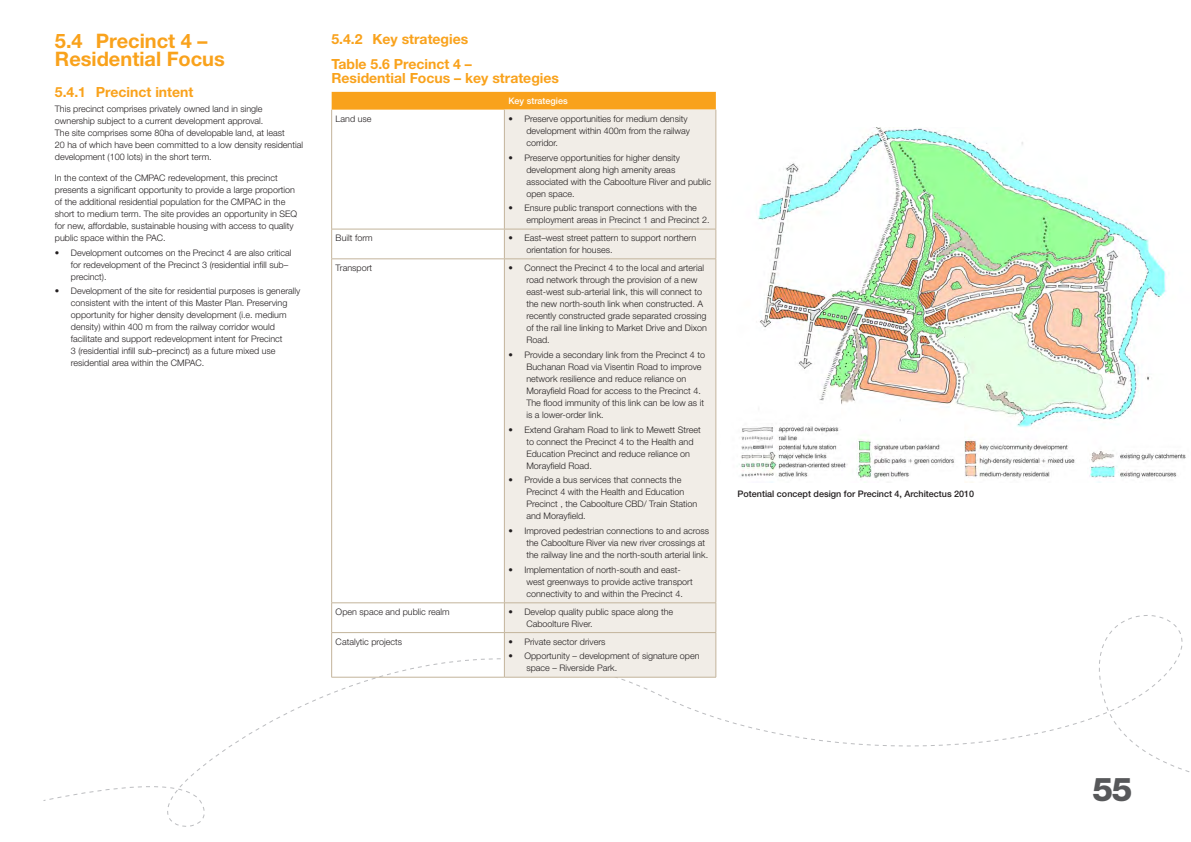
<style>
.page{position:relative;width:1191px;height:842px;background:#fff}
.page>*{position:absolute;margin:0;border:0;box-sizing:border-box;transform-origin:0 0}
.t1{font:800 32.8px "Helvetica Neue LT Std";color:#57585a}
.Head2{font:700 20px/18px "Helvetica Neue LT Std";color:#f9a21c}
.Head3{font:700 14px/14px "Helvetica Neue LT Std";color:#f9a21c}
.Body{font:300 9px/12px "Helvetica Neue LT Std";color:#231f20}
.Body-2{font:500 9px "Helvetica Neue LT Std";color:#231f20}
.Body-3{font:500 9px "Helvetica Neue LT Std";color:#fff}
</style>
<div class="page">
<svg style="left:167px;top:804px;width:38px;height:23px"></svg>
<svg style="left:332px;top:598px;width:301px;height:86px"></svg>
<svg style="left:1099px;top:615px;width:84px;height:69px"></svg>
<svg style="left:43px;top:684px;width:1147px;height:120px"></svg>
<div style="left:332px;top:92px;width:384px;height:18px;background:#f9a21c"></div>
<div style="left:505px;top:110px;width:210px;height:567px;background:#f1ede7"></div>
<hr style="left:331px;top:110px;width:1px;height:119px;background:#c3b49b">
<hr style="left:504px;top:110px;width:1px;height:119px;background:#c3b49b">
<hr style="left:715px;top:110px;width:1px;height:119px;background:#c3b49b">
<hr style="left:331px;top:229px;width:173px;height:1px;background:#c3b49b">
<hr style="left:331px;top:229px;width:1px;height:30px;background:#c3b49b">
<hr style="left:504px;top:229px;width:212px;height:1px;background:#c3b49b">
<hr style="left:504px;top:229px;width:1px;height:30px;background:#c3b49b">
<hr style="left:715px;top:229px;width:1px;height:30px;background:#c3b49b">
<hr style="left:331px;top:259px;width:173px;height:1px;background:#c3b49b">
<hr style="left:331px;top:259px;width:1px;height:344px;background:#c3b49b">
<hr style="left:504px;top:259px;width:212px;height:1px;background:#c3b49b">
<hr style="left:504px;top:259px;width:1px;height:344px;background:#c3b49b">
<hr style="left:715px;top:259px;width:1px;height:344px;background:#c3b49b">
<hr style="left:331px;top:603px;width:173px;height:1px;background:#c3b49b">
<svg style="left:331px;top:603px;width:1px;height:29px"></svg>
<hr style="left:504px;top:603px;width:212px;height:1px;background:#c3b49b">
<svg style="left:504px;top:604px;width:1px;height:28px"></svg>
<svg style="left:715px;top:603px;width:1px;height:29px"></svg>
<hr style="left:331px;top:632px;width:173px;height:1px;background:#c3b49b">
<hr style="left:331px;top:633px;width:1px;height:44px;background:#c3b49b">
<hr style="left:504px;top:632px;width:212px;height:1px;background:#c3b49b">
<hr style="left:504px;top:633px;width:1px;height:44px;background:#c3b49b">
<hr style="left:715px;top:633px;width:1px;height:44px;background:#c3b49b">
<hr style="left:331px;top:677px;width:173px;height:1px;background:#c3b49b">
<hr style="left:504px;top:677px;width:212px;height:1px;background:#c3b49b">
<img style="left:739px;top:128px;width:447px;height:354px">
<p class="Head2" style="left:55px;top:32px;width:171px">5.4 Precinct 4 –<br>Residential Focus</p>
<p class="Head3" style="left:55px;top:85px;width:140px">5.4.1 Precinct intent</p>
<p class="Body" style="left:55px;top:103px;width:250px">This precinct comprises privately owned land in single ownership subject to a current development approval.<br>The site comprises some 80ha of developable land, at least<br>20 ha of which have been committed to a low density residential development (100 lots) in the short term.</p>
<p class="Body" style="left:55px;top:171px;width:244px">In the context of the CMPAC redevelopment, this precinct presents a significant opportunity to provide a large proportion of the additional residential population for the CMPAC in the short to medium term. The site provides an opportunity in SEQ for new, affordable, sustainable housing with access to quality public space within the PAC.</p>
<p class="Body" style="left:71px;top:246px;width:222px;text-indent:-16px">• Development outcomes on the Precinct 4 are also critical for redevelopment of the Precinct 3 (residential infill sub– precinct).</p>
<p class="Body" style="left:71px;top:285px;width:231px;text-indent:-16px">• Development of the site for residential purposes is generally consistent with the intent of this Master Plan. Preserving opportunity for higher density development (i.e. medium density) within 400 m from the railway corridor would facilitate and support redevelopment intent for Precinct<br>3 (residential infill sub–precinct) as a future mixed use residential area within the CMPAC.</p>
<p class="Head3" style="left:331px;top:32px;width:138px">5.4.2 Key strategies</p>
<p class="Head3" style="left:331px;top:57px;width:229px">Table 5.6 Precinct 4 –<br>Residential Focus – key strategies</p>
<p class="Body-3" style="left:508px;top:95px;width:61px">Key strategies</p>
<p class="Body" style="left:336px;top:112px;width:37px">Land use</p>
<p class="Body" style="left:526px;top:112px;width:165px;text-indent:-18px">• Preserve opportunities for medium density development within 400m from the railway corridor.</p>
<p class="Body" style="left:526px;top:151px;width:186px;text-indent:-18px">• Preserve opportunities for higher density development along high amenity areas associated with the Caboolture River and public open space.</p>
<p class="Body" style="left:526px;top:202px;width:185px;text-indent:-18px">• Ensure public transport connections with the employment areas in Precinct 1 and Precinct 2.</p>
<p class="Body" style="left:336px;top:232px;width:38px">Built form</p>
<p class="Body" style="left:526px;top:232px;width:172px;text-indent:-18px">• East–west street pattern to support northern orientation for houses.</p>
<p class="Body" style="left:336px;top:262px;width:38px">Transport</p>
<p class="Body" style="left:526px;top:262px;width:182px;text-indent:-18px">• Connect the Precinct 4 to the local and arterial road network through the provision of a new east-west sub-arterial link, this will connect to the new north-south link when constructed. A recently constructed grade separated crossing of the rail line linking to Market Drive and Dixon Road.</p>
<p class="Body" style="left:526px;top:348px;width:180px;text-indent:-18px">• Provide a secondary link from the Precinct 4 to Buchanan Road via Visentin Road to improve network resilience and reduce reliance on Morayfield Road for access to the Precinct 4.<br>The flood immunity of this link can be low as it is a lower-order link.</p>
<p class="Body" style="left:526px;top:423px;width:176px;text-indent:-18px">• Extend Graham Road to link to Mewett Street to connect the Precinct 4 to the Health and Education Precinct and reduce reliance on Morayfield Road.</p>
<p class="Body" style="left:526px;top:474px;width:172px;text-indent:-18px">• Provide a bus services that connects the Precinct 4 with the Health and Education Precinct , the Caboolture CBD/ Train Station and Morayfield.</p>
<p class="Body" style="left:526px;top:525px;width:184px;text-indent:-18px">• Improved pedestrian connections to and across the Caboolture River via new river crossings at the railway line and the north-south arterial link.</p>
<p class="Body" style="left:526px;top:564px;width:168px;text-indent:-18px">• Implementation of north-south and east&shy;west greenways to provide active transport connectivity to and within the Precinct 4.</p>
<p class="Body" style="left:336px;top:605px;width:115px">Open space and public realm</p>
<p class="Body" style="left:526px;top:605px;width:148px;text-indent:-18px">• Develop quality public space along the<br>Caboolture River.</p>
<p class="Body" style="left:336px;top:635px;width:68px">Catalytic projects</p>
<p class="Body" style="left:508px;top:635px;width:99px">• Private sector drivers</p>
<p class="Body" style="left:526px;top:650px;width:175px;text-indent:-18px">• Opportunity – development of signature open space – Riverside Park.</p>
<p class="Body-2" style="left:737px;top:488px;width:238px">Potential concept design for Precinct 4, Architectus 2010</p>
<h1 class="t1" style="left:1092px;top:770px;width:42px">55</h1>
</div>
